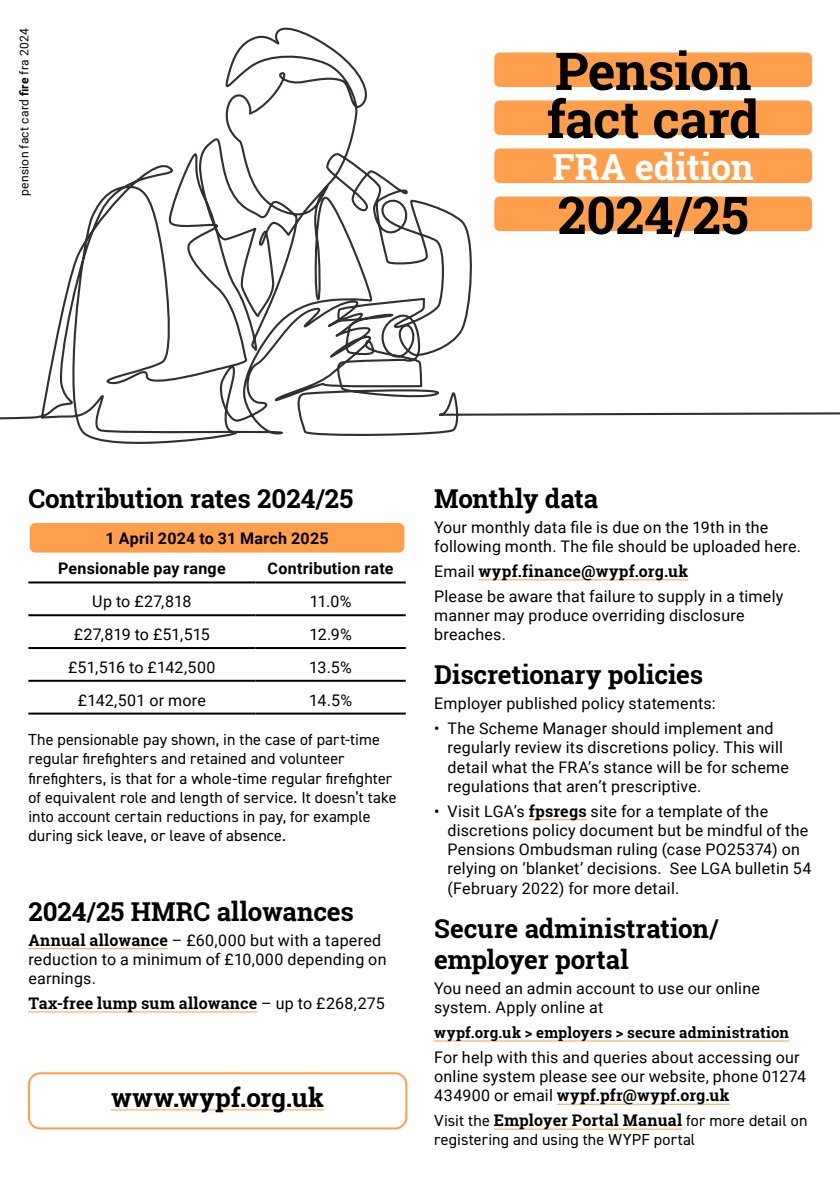
<style>
.page{position:relative;width:840px;height:1191px;background:#fff}
.page>*{position:absolute;margin:0;border:0;box-sizing:border-box;transform-origin:0 0}
.t1{font:700 52px "Roboto Slab";letter-spacing:-.01em;color:#000}
.t2{font:700 36px "Roboto Slab";color:#fff}
.title_black{font:700 26px/31.2px "Roboto Slab";letter-spacing:-.005em;color:#000}
.t3{font:16px/19.2px "Roboto";letter-spacing:.015em;color:#000}
.t4{font:16px/19.2px "DIN2014";letter-spacing:.005em;color:#000}
.t5{font:700 16px "Roboto Slab";letter-spacing:.015em;color:#000}
.t6{font:700 16px "Roboto";letter-spacing:.015em;color:#000}
.t7{font:700 15px "Roboto Slab";letter-spacing:.015em;color:#000}
.t8{font:12px "Roboto";letter-spacing:.025em;color:#000}
.s1{font-weight:700}
.s2{font-family:"Roboto Slab";font-weight:700}
.s3{font-family:"Roboto";font-weight:400}
</style>
<div class="page">
<svg style="left:0;top:27px;width:839px;height:417px"></svg>
<hr style="left:28px;top:581px;width:227px;height:2px;background:#000">
<hr style="left:255px;top:581px;width:150px;height:2px;background:#000">
<hr style="left:28px;top:614px;width:227px;height:2px;background:#000">
<hr style="left:255px;top:614px;width:150px;height:2px;background:#000">
<hr style="left:28px;top:647px;width:227px;height:2px;background:#000">
<hr style="left:255px;top:647px;width:150px;height:2px;background:#000">
<hr style="left:28px;top:680px;width:227px;height:2px;background:#000">
<hr style="left:255px;top:680px;width:150px;height:2px;background:#000">
<hr style="left:28px;top:712px;width:227px;height:2px;background:#000">
<hr style="left:255px;top:712px;width:150px;height:2px;background:#000">
<div style="left:30px;top:523px;width:374px;height:29px;background:#ff9e4b;border-radius:6px"></div>
<div style="left:494px;top:52px;width:317px;height:35px;background:#ff9e4b;border-radius:6px"></div>
<div style="left:494px;top:100px;width:317px;height:35px;background:#ff9e4b;border-radius:6px"></div>
<div style="left:494px;top:148px;width:317px;height:35px;background:#ff9e4b;border-radius:6px"></div>
<div style="left:494px;top:196px;width:317px;height:35px;background:#ff9e4b;border-radius:6px"></div>
<hr style="left:28px;top:948px;width:140px;height:1px;background:#ff9e4b">
<hr style="left:28px;top:1011px;width:229px;height:1px;background:#ff9e4b">
<hr style="left:528px;top:819px;width:58px;height:1px;background:#ff9e4b">
<hr style="left:478px;top:579px;width:209px;height:1px;background:#ff9e4b">
<hr style="left:434px;top:1040px;width:354px;height:1px;background:#ff9e4b">
<hr style="left:556px;top:1103px;width:173px;height:1px;background:#ff9e4b">
<hr style="left:493px;top:1128px;width:188px;height:1px;background:#ff9e4b">
<hr style="left:111px;top:1109px;width:213px;height:1px;background:#ff9e4b">
<div style="left:28px;top:1072px;width:379px;height:57px;border:2px solid #ff9e4b;border-radius:11px"></div>
<p class="t8" style="left:16px;top:196px;width:169px;rotate:-90deg">pension fact card <span class="s1">fire</span> fra 2024</p>
<p class="t1" style="left:554px;top:35px;width:198px">Pension</p>
<p class="t1" style="left:546px;top:83px;width:215px">fact card</p>
<p class="t2" style="left:552px;top:142px;width:202px">FRA edition</p>
<p class="t1" style="left:557px;top:179px;width:192px">2024/25</p>
<p class="title_black" style="left:28px;top:482px;width:326px">Contribution rates 2024/25</p>
<p class="t6" style="left:105px;top:527px;width:224px">1 April 2024 to 31 March 2025</p>
<p class="t6" style="left:58px;top:557px;width:169px">Pensionable pay range</p>
<p class="t6" style="left:267px;top:557px;width:127px">Contribution rate</p>
<p class="t3" style="left:92px;top:591px;width:101px">Up to £27,818</p>
<p class="t3" style="left:309px;top:591px;width:43px">11.0%</p>
<p class="t3" style="left:74px;top:624px;width:138px">£27,819 to £51,515</p>
<p class="t3" style="left:309px;top:624px;width:44px">12.9%</p>
<p class="t3" style="left:68px;top:657px;width:149px">£51,516 to £142,500</p>
<p class="t3" style="left:309px;top:657px;width:44px">13.5%</p>
<p class="t3" style="left:78px;top:689px;width:129px">£142,501 or more</p>
<p class="t3" style="left:309px;top:689px;width:44px">14.5%</p>
<p class="t4" style="left:28px;top:729px;width:369px">The pensionable pay shown, in the case of part‑time regular firefighters and retained and volunteer firefighters, is that for a whole-time regular firefighter of equivalent role and length of service. It doesn’t take into account certain reductions in pay, for example during sick leave, or leave of absence.</p>
<p class="title_black" style="left:28px;top:895px;width:327px">2024/25 HMRC allowances</p>
<p class="t3" style="left:28px;top:929px;width:359px"><span class="s2">Annual allowance</span> – £60,000 but with a tapered reduction to a minimum of £10,000 depending on earnings.</p>
<p class="t5" style="left:28px;top:992px;width:358px">Tax-free lump sum allowance <span class="s3">– up to £268,275</span></p>
<p class="title_black" style="left:111px;top:1081px;width:214px">www.wypf.org.uk</p>
<p class="title_black" style="left:434px;top:482px;width:165px">Monthly data</p>
<p class="t3" style="left:434px;top:517px;width:368px">Your monthly data file is due on the 19th in the following month. The file should be uploaded here.</p>
<p class="t5" style="left:434px;top:560px;width:255px"><span class="s3">Email</span> wypf.finance@wypf.org.uk</p>
<p class="t3" style="left:434px;top:586px;width:350px">Please be aware that failure to supply in a timely manner may produce overriding disclosure breaches.</p>
<p class="title_black" style="left:434px;top:659px;width:270px">Discretionary policies</p>
<p class="t3" style="left:434px;top:693px;width:283px">Employer published policy statements:</p>
<p class="t3" style="left:447px;top:718px;width:343px;text-indent:-13px">• The Scheme Manager should implement and regularly review its discretions policy. This will detail what the FRA’s stance will be for scheme regulations that aren’t prescriptive.</p>
<p class="t3" style="left:447px;top:801px;width:365px;text-indent:-13px">• Visit LGA’s <span class="s2">fpsregs</span> site for a template of the discretions policy document but be mindful of the Pensions Ombudsman ruling (case PO25374) on relying on ‘blanket’ decisions. See LGA bulletin 54 (February 2022) for more detail.</p>
<p class="title_black" style="left:434px;top:912px;width:286px">Secure administration/ employer portal</p>
<p class="t3" style="left:434px;top:978px;width:327px">You need an admin account to use our online system. Apply online at</p>
<p class="t7" style="left:434px;top:1022px;width:356px">wypf.org.uk &gt; employers &gt; secure administration</p>
<p class="t3" style="left:434px;top:1047px;width:373px">For help with this and queries about accessing our online system please see our website, phone 01274<br>434900 or email <span class="s2">wypf.pfr@wypf.org.uk</span></p>
<p class="t4" style="left:434px;top:1110px;width:374px">Visit the <span class="s2">Employer Portal Manual</span> for more detail on registering and using the WYPF portal</p>
</div>
